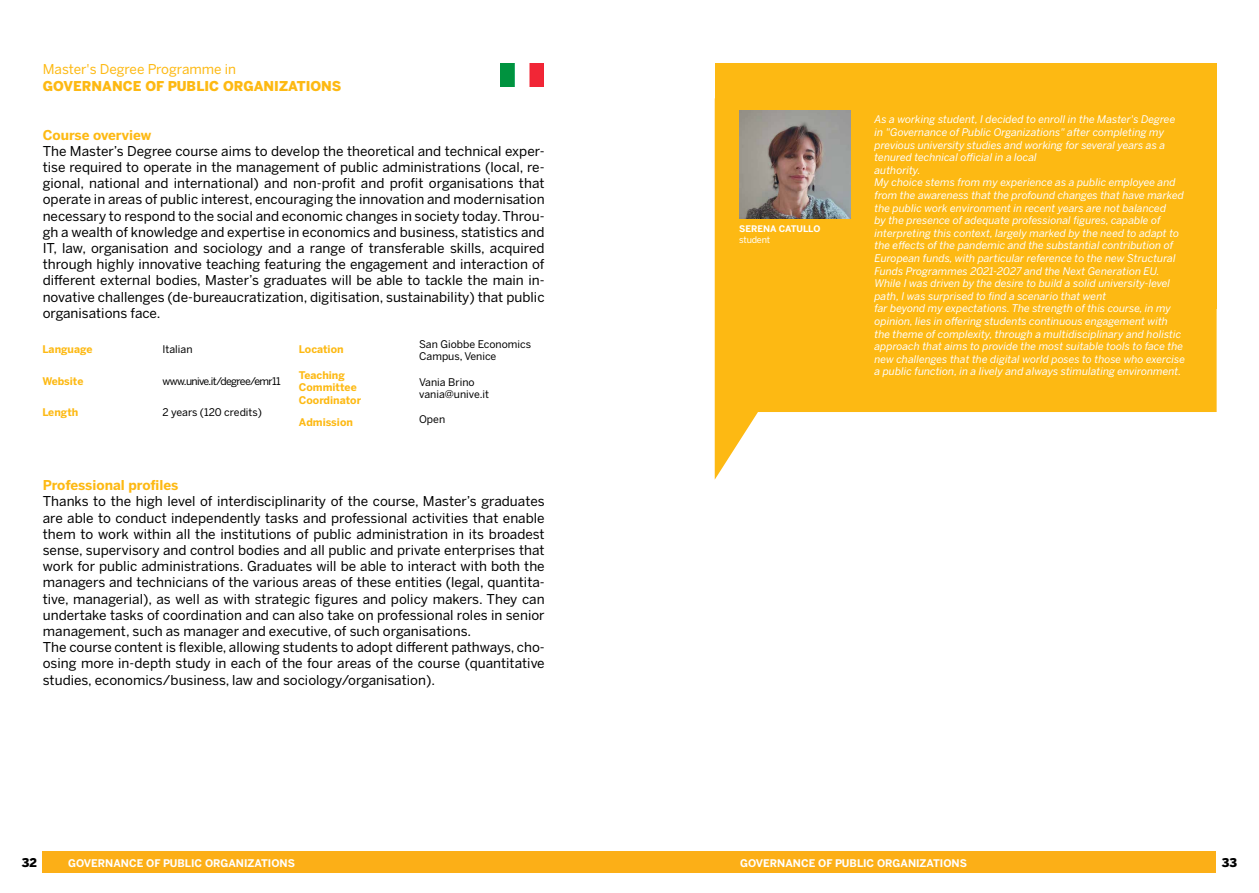
<style>
.page{position:relative;width:1259px;height:893px;background:#fff}
.page>*{position:absolute;margin:0;border:0;box-sizing:border-box;transform-origin:0 0}
.t1{font:13.5px/16.2px "Benton Sans";color:#000;text-align:justify}
.t2{font:700 13.5px "Benton Sans";letter-spacing:-.005em;color:#fdb913}
.t3{font:900 13.5px "Benton Sans";color:#fdb913}
.t4{font:13.5px "Benton Sans";color:#fdb913}
.t5{font:900 12px "Benton Sans";color:#000}
.t6{font:italic 10.5px/12.6px "Benton Sans";color:#fff}
.t7{font:10.5px/12.6px "Benton Sans";color:#000}
.t8{font:700 10.5px/12.6px "Benton Sans";color:#fdb913}
.t9{font:700 10.5px "Benton Sans";color:#fff}
.t10{font:10.5px "Benton Sans";letter-spacing:-.06em;color:#000}
.t11{font:700 9px "Benton Sans";color:#fff}
.t12{font:9px "Benton Sans";letter-spacing:-.025em;color:#fff}
</style>
<div class="page">
<div style="left:43px;top:852px;width:1173px;height:21px;background:#fcaf17"></div>
<img style="left:500px;top:64px;width:44px;height:23px">
<div style="left:715px;top:64px;width:501px;height:245px;background:#fdb913"></div>
<svg style="left:715px;top:110px;width:501px;height:369px"></svg>
<img style="left:739px;top:111px;width:111px;height:107px">
<p class="t4" style="left:43px;top:61px;width:195px">Master's Degree Programme in</p>
<p class="t3" style="left:43px;top:78px;width:300px">GOVERNANCE OF PUBLIC ORGANIZATIONS</p>
<p class="t2" style="left:43px;top:127px;width:110px">Course overview</p>
<p class="t1" style="left:43px;top:143px;width:503px">The Master’s Degree course aims to develop the theoretical and technical exper&shy;tise required to operate in the management of public administrations (local, re&shy;gional, national and international) and non-profit and profit organisations that operate in areas of public interest, encouraging the innovation and modernisation necessary to respond to the social and economic changes in society today. Throu&shy;gh a wealth of knowledge and expertise in economics and business, statistics and IT, law, organisation and sociology and a range of transferable skills, acquired through highly innovative teaching featuring the engagement and interaction of different external bodies, Master’s graduates will be able to tackle the main in&shy;novative challenges (de-bureaucratization, digitisation, sustainability) that public organisations face.</p>
<p class="t8" style="left:42px;top:343px;width:52px">Language</p>
<p class="t8" style="left:42px;top:375px;width:43px">Website</p>
<p class="t8" style="left:42px;top:406px;width:37px">Length</p>
<p class="t7" style="left:162px;top:343px;width:32px">Italian</p>
<p class="t10" style="left:162px;top:375px;width:120px">www.unive.it/degree/emr11</p>
<p class="t7" style="left:162px;top:406px;width:101px">2 years (120 credits)</p>
<p class="t8" style="left:299px;top:343px;width:46px">Location</p>
<p class="t8" style="left:299px;top:368px;width:64px">Teaching<br>Committee<br>Coordinator</p>
<p class="t8" style="left:299px;top:415px;width:55px">Admission</p>
<p class="t7" style="left:419px;top:338px;width:113px">San Giobbe Economics<br>Campus, Venice</p>
<p class="t7" style="left:419px;top:375px;width:72px">Vania Brino vania@unive.it</p>
<p class="t7" style="left:419px;top:413px;width:28px">Open</p>
<p class="t2" style="left:43px;top:477px;width:137px">Professional profiles</p>
<p class="t1" style="left:43px;top:493px;width:503px;text-align:left">Thanks to the high level of interdisciplinarity of the course, Master’s graduates are able to conduct independently tasks and professional activities that enable them to work within all the institutions of public administration in its broadest sense, supervisory and control bodies and all public and private enterprises that work for public administrations. Graduates will be able to interact with both the managers and technicians of the various areas of these entities (legal, quantita&shy;tive, managerial), as well as with strategic figures and policy makers. They can undertake tasks of coordination and can also take on professional roles in senior management, such as manager and executive, of such organisations.<br>The course content is flexible, allowing students to adopt different pathways, cho&shy;osing more in-depth study in each of the four areas of the course (quantitative studies, economics/business, law and sociology/organisation).</p>
<p class="t11" style="left:739px;top:223px;width:83px">SERENA CATULLO</p>
<p class="t12" style="left:739px;top:234px;width:32px">student</p>
<p class="t6" style="left:874px;top:113px;width:312px">As a working student, I decided to enroll in the Master's Degree in "Governance of Public Organizations" after completing my previous university studies and working for several years as a tenured technical official in a local<br>authority.<br>My choice stems from my experience as a public employee and from the awareness that the profound changes that have marked the public work environment in recent years are not balanced<br>by the presence of adequate professional figures, capable of interpreting this context, largely marked by the need to adapt to the effects of the pandemic and the substantial contribution of European funds, with particular reference to the new Structural Funds Programmes 2021-2027 and the Next Generation EU.<br>While I was driven by the desire to build a solid university-level path, I was surprised to find a scenario that went<br>far beyond my expectations. The strength of this course, in my opinion, lies in offering students continuous engagement with the theme of complexity, through a multidisciplinary and holistic approach that aims to provide the most suitable tools to face the new challenges that the digital world poses to those who exercise a public function, in a lively and always stimulating environment.</p>
<p class="t5" style="left:22px;top:856px;width:17px">32</p>
<p class="t9" style="left:68px;top:856px;width:228px">GOVERNANCE OF PUBLIC ORGANIZATIONS</p>
<p class="t5" style="left:1221px;top:856px;width:17px">33</p>
<p class="t9" style="left:740px;top:856px;width:228px">GOVERNANCE OF PUBLIC ORGANIZATIONS</p>
</div>
